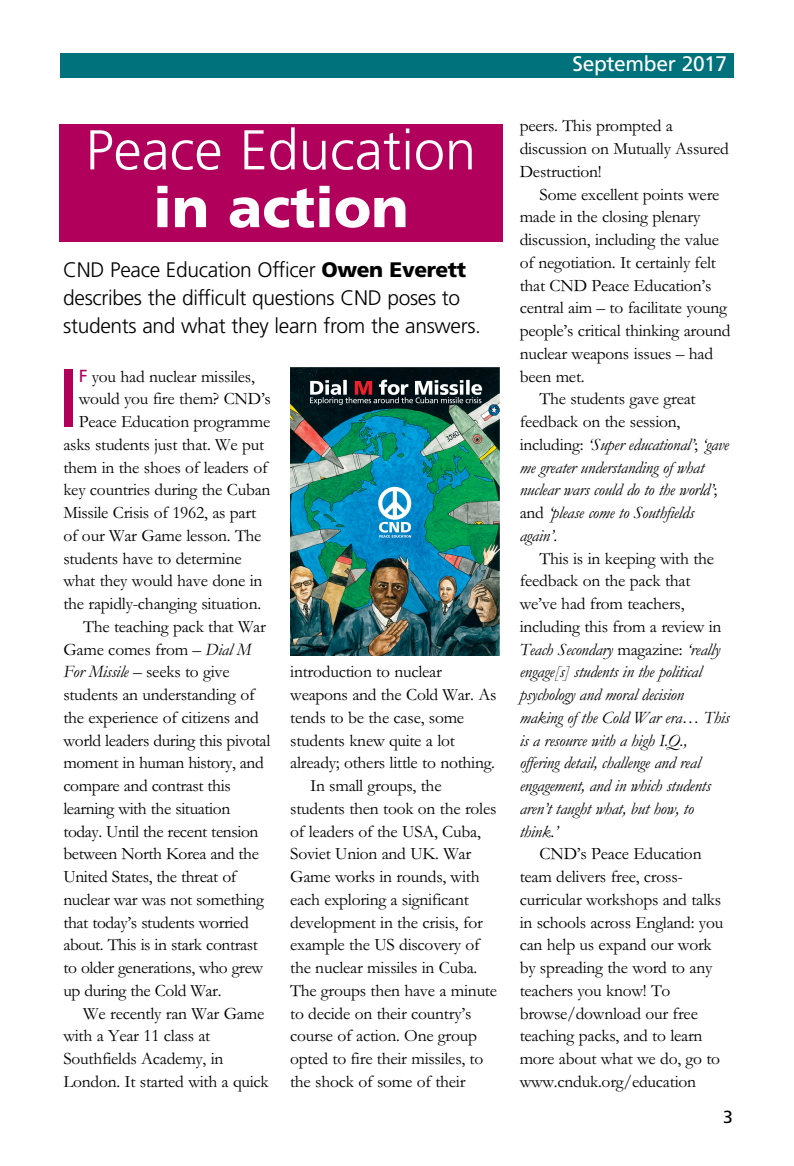
<style>
.page{position:relative;width:794px;height:1166px;background:#fff}
.page>*{position:absolute;margin:0;border:0;box-sizing:border-box;transform-origin:0 0}
.t1{font:82.6px "Frutiger";color:#b0005c}
.t2{font:300 56px "Frutiger";color:#fff}
.t3{font:900 56px "Frutiger";color:#fff}
.t4{font:300 21px/28px "Frutiger";letter-spacing:-.015em;color:#000}
.t5{font:21px "Frutiger";letter-spacing:-.015em;color:#fff}
.t6{font:17.5px/22.8px "Garamond";letter-spacing:-.015em;color:#000}
.t7{font:italic 17.5px "Garamond";letter-spacing:-.015em;color:#000}
.t8{font:17.5px "Frutiger";color:#000}
.s1{font-weight:900}
.s2{font-family:"Frutiger";color:#b0005c}
.s3{font-style:italic}
.s4{font-style:normal}
</style>
<div class="page">
<div style="left:61px;top:53px;width:673px;height:25px;background:#00727b"></div>
<div style="left:59px;top:124px;width:443px;height:117px;background:#b0005c"></div>
<svg style="left:499px;top:368px;width:1px;height:288px"></svg>
<img style="left:291px;top:368px;width:208px;height:288px">
<h2 class="t2" style="left:86px;top:127px;width:392px">Peace Education</h2>
<h2 class="t3" style="left:153px;top:185px;width:257px">in action</h2>
<p class="t4" style="left:63px;top:257px;width:419px">CND Peace Education Officer <span class="s1">Owen Everett </span>describes the difficult questions CND poses to students and what they learn from the answers.</p>
<h1 class="t1" style="left:57px;top:365px;width:24px">I</h1>
<p class="t6" style="left:79px;top:364px;width:177px"><span class="s2">F</span> you had nuclear missiles,</p>
<p class="t6" style="left:79px;top:387px;width:194px">would you fire them? CND’s</p>
<p class="t6" style="left:79px;top:410px;width:193px">Peace Education programme</p>
<p class="t6" style="left:63px;top:432px;width:202px">asks students just that. We put</p>
<p class="t6" style="left:63px;top:455px;width:206px">them in the shoes of leaders of</p>
<p class="t6" style="left:63px;top:478px;width:209px">key countries during the Cuban</p>
<p class="t6" style="left:63px;top:501px;width:194px">Missile Crisis of 1962, as part</p>
<p class="t6" style="left:63px;top:523px;width:200px">of our War Game lesson. The</p>
<p class="t6" style="left:63px;top:546px;width:180px">students have to determine</p>
<p class="t6" style="left:63px;top:569px;width:201px">what they would have done in</p>
<p class="t6" style="left:63px;top:592px;width:199px">the rapidly-changing situation.</p>
<p class="t6" style="left:83px;top:614px;width:184px">The teaching pack that War</p>
<p class="t6" style="left:63px;top:637px;width:189px">Game comes from – <span class="s3">Dial M</span></p>
<p class="t6" style="left:63px;top:660px;width:168px"><span class="s3">For Missile</span> – seeks to give</p>
<p class="t6" style="left:63px;top:683px;width:193px">students an understanding of</p>
<p class="t6" style="left:63px;top:705px;width:197px">the experience of citizens and</p>
<p class="t6" style="left:63px;top:728px;width:208px">world leaders during this pivotal</p>
<p class="t6" style="left:63px;top:751px;width:202px">moment in human history, and</p>
<p class="t6" style="left:63px;top:774px;width:169px">compare and contrast this</p>
<p class="t6" style="left:63px;top:796px;width:168px">learning with the situation</p>
<p class="t6" style="left:63px;top:819px;width:197px">today. Until the recent tension</p>
<p class="t6" style="left:63px;top:842px;width:197px">between North Korea and the</p>
<p class="t6" style="left:63px;top:865px;width:175px">United States, the threat of</p>
<p class="t6" style="left:63px;top:887px;width:202px">nuclear war was not something</p>
<p class="t6" style="left:63px;top:910px;width:187px">that today’s students worried</p>
<p class="t6" style="left:63px;top:933px;width:196px">about. This is in stark contrast</p>
<p class="t6" style="left:63px;top:956px;width:201px">to older generations, who grew</p>
<p class="t6" style="left:63px;top:978px;width:160px">up during the Cold War.</p>
<p class="t6" style="left:83px;top:1001px;width:183px">We recently ran War Game</p>
<p class="t6" style="left:63px;top:1024px;width:148px">with a Year 11 class at</p>
<p class="t6" style="left:63px;top:1047px;width:162px">Southfields Academy, in</p>
<p class="t6" style="left:63px;top:1069px;width:207px">London. It started with a quick</p>
<p class="t6" style="left:290px;top:660px;width:153px">introduction to nuclear</p>
<p class="t6" style="left:290px;top:683px;width:208px">weapons and the Cold War. As</p>
<p class="t6" style="left:290px;top:705px;width:175px">tends to be the case, some</p>
<p class="t6" style="left:290px;top:728px;width:166px">students knew quite a lot</p>
<p class="t6" style="left:290px;top:751px;width:206px">already; others little to nothing.</p>
<p class="t6" style="left:310px;top:774px;width:133px">In small groups, the</p>
<p class="t6" style="left:290px;top:796px;width:208px">students then took on the roles</p>
<p class="t6" style="left:290px;top:819px;width:192px">of leaders of the USA, Cuba,</p>
<p class="t6" style="left:290px;top:842px;width:183px">Soviet Union and UK. War</p>
<p class="t6" style="left:290px;top:865px;width:191px">Game works in rounds, with</p>
<p class="t6" style="left:290px;top:887px;width:180px">each exploring a significant</p>
<p class="t6" style="left:290px;top:910px;width:194px">development in the crisis, for</p>
<p class="t6" style="left:290px;top:933px;width:191px">example the US discovery of</p>
<p class="t6" style="left:290px;top:956px;width:189px">the nuclear missiles in Cuba.</p>
<p class="t6" style="left:290px;top:978px;width:208px">The groups then have a minute</p>
<p class="t6" style="left:290px;top:1001px;width:183px">to decide on their country’s</p>
<p class="t6" style="left:290px;top:1024px;width:188px">course of action. One group</p>
<p class="t6" style="left:290px;top:1047px;width:195px">opted to fire their missiles, to</p>
<p class="t6" style="left:290px;top:1069px;width:177px">the shock of some of their</p>
<p class="t5" style="left:572px;top:56px;width:156px">September 2017</p>
<p class="t6" style="left:520px;top:114px;width:211px">peers. This prompted a discussion on Mutually Assured<br>Destruction!</p>
<p class="t6" style="left:539px;top:182px;width:181px">Some excellent points were</p>
<p class="t6" style="left:520px;top:205px;width:182px">made in the closing plenary</p>
<p class="t6" style="left:520px;top:228px;width:201px">discussion, including the value</p>
<p class="t6" style="left:520px;top:250px;width:198px">of negotiation. It certainly felt</p>
<p class="t6" style="left:520px;top:273px;width:193px">that CND Peace Education’s</p>
<p class="t6" style="left:520px;top:296px;width:209px">central aim – to facilitate young</p>
<p class="t6" style="left:520px;top:319px;width:212px">people’s critical thinking around</p>
<p class="t6" style="left:520px;top:341px;width:195px">nuclear weapons issues – had</p>
<p class="t6" style="left:520px;top:364px;width:66px">been met.</p>
<p class="t6" style="left:539px;top:387px;width:158px">The students gave great</p>
<p class="t6" style="left:520px;top:410px;width:162px">feedback on the session,</p>
<p class="t7" style="left:520px;top:433px;width:211px"><span class="s4">including:</span> ‘Super educational’<span class="s4">;</span> ‘gave</p>
<p class="t7" style="left:520px;top:456px;width:186px">me greater understanding of what</p>
<p class="t7" style="left:520px;top:479px;width:199px">nuclear wars could do to the world’<span class="s4">;</span></p>
<p class="t7" style="left:520px;top:502px;width:176px"><span class="s4">and</span> ‘please come to Southfields</p>
<p class="t7" style="left:520px;top:524px;width:39px">again’<span class="s4">.</span></p>
<p class="t6" style="left:539px;top:546px;width:176px">This is in keeping with the</p>
<p class="t6" style="left:520px;top:569px;width:172px">feedback on the pack that</p>
<p class="t6" style="left:520px;top:592px;width:166px">we’ve had from teachers,</p>
<p class="t6" style="left:520px;top:614px;width:203px">including this from a review in</p>
<p class="t7" style="left:520px;top:638px;width:202px">Teach Secondary <span class="s4">magazine:</span> ‘really</p>
<p class="t7" style="left:520px;top:661px;width:184px">engage[s] students in the political</p>
<p class="t7" style="left:520px;top:684px;width:166px">psychology and moral decision</p>
<p class="t7" style="left:520px;top:706px;width:211px">making of the Cold War era… This</p>
<p class="t7" style="left:520px;top:729px;width:169px">is a resource with a high I.Q.,</p>
<p class="t7" style="left:520px;top:752px;width:182px">offering detail, challenge and real</p>
<p class="t7" style="left:520px;top:775px;width:193px">engagement, and in which students</p>
<p class="t7" style="left:520px;top:797px;width:176px">aren’t taught what, but how, to</p>
<p class="t7" style="left:520px;top:820px;width:40px">think.’</p>
<p class="t6" style="left:519px;top:842px;width:205px;text-indent:20px">CND’s Peace Education team delivers free, cross&shy;curricular workshops and talks in schools across England: you can help us expand our work by spreading the word to any teachers you know! To browse/download our free teaching packs, and to learn more about what we do, go to www.cnduk.org/education</p>
<p class="t8" style="left:723px;top:1109px;width:11px">3</p>
</div>
